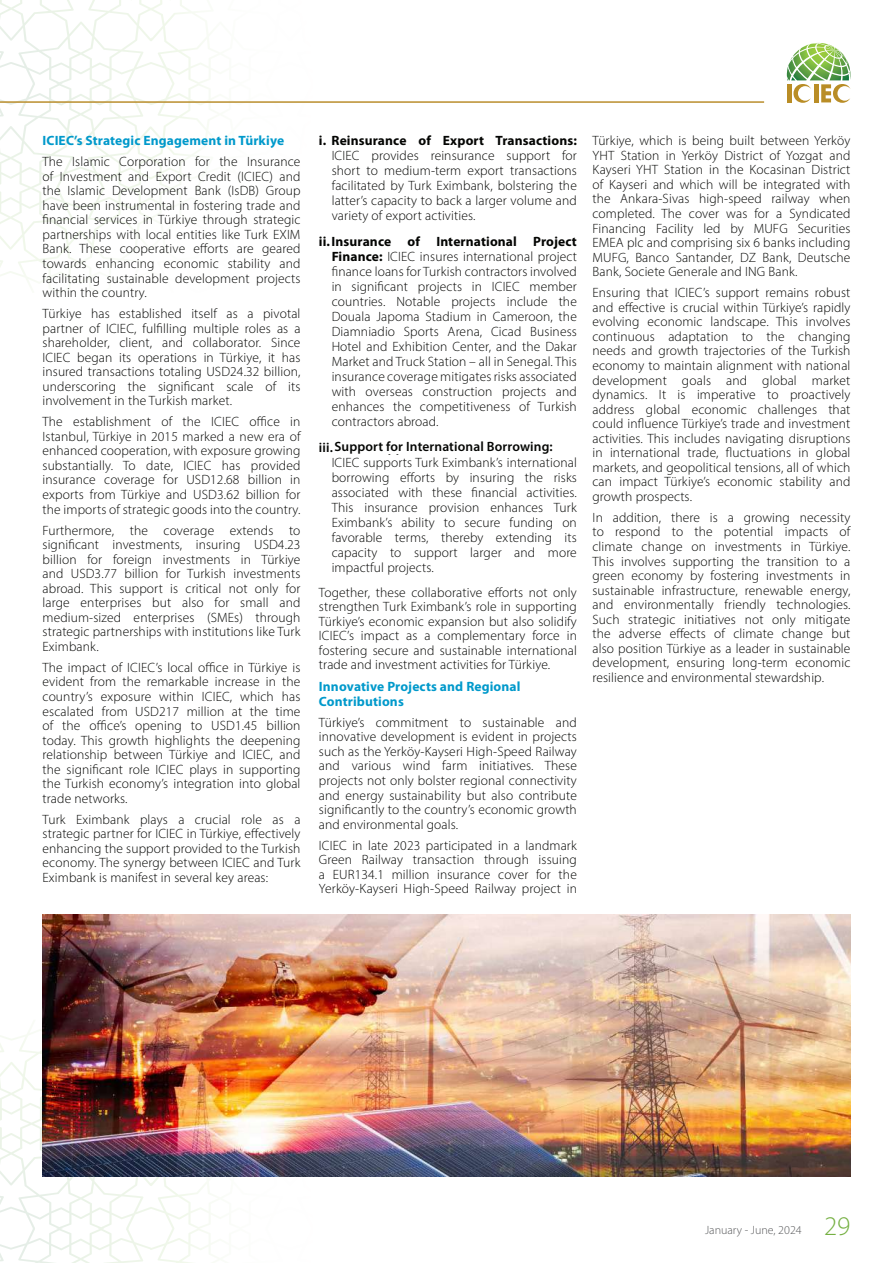
<style>
.page{position:relative;width:893px;height:1263px;background:#fff}
.page>*{position:absolute;margin:0;border:0;box-sizing:border-box;transform-origin:0 0}
.t1{font:300 27px "Myriad Pro";color:#75b042}
.t2{font:300 13.5px/14.5px "Myriad Pro";letter-spacing:.01em;color:#040503;text-align:justify}
.t3{font:700 13.5px/15px "Myriad Pro";letter-spacing:.01em;color:#0099cb}
.t4{font:600 13.5px "Myriad Pro";letter-spacing:.01em;color:#040503}
.t5{font:700 13.5px "Myriad Pro";letter-spacing:.01em;color:#040503}
.t6{font:300 12px "Myriad Pro";color:#57585a}
.s1{font-weight:700}
</style>
<div class="page">
<svg style="left:0;top:0;width:40px;height:285px"></svg>
<svg style="left:0;top:1033px;width:40px;height:230px"></svg>
<hr style="left:0;top:101px;width:764px;height:2px;background:#ba8e2d">
<img style="left:43px;top:914px;width:807px;height:263px">
<svg style="left:787px;top:43px;width:64px;height:60px"></svg>
<p class="t3" style="left:43px;top:133px;width:243px">ICIEC’s Strategic Engagement in Türkiye</p>
<p class="t2" style="left:43px;top:154px;width:259px">The Islamic Corporation for the Insurance of Investment and Export Credit (ICIEC) and the Islamic Development Bank (IsDB) Group have been instrumental in fostering trade and financial services in Türkiye through strategic partnerships with local entities like Turk EXIM Bank. These cooperative efforts are geared towards enhancing economic stability and facilitating sustainable development projects within the country.</p>
<p class="t2" style="left:43px;top:306px;width:259px">Türkiye has established itself as a pivotal partner of ICIEC, fulfilling multiple roles as a shareholder, client, and collaborator. Since ICIEC began its operations in Türkiye, it has insured transactions totaling USD24.32 billion, underscoring the significant scale of its involvement in the Turkish market.</p>
<p class="t2" style="left:43px;top:414px;width:259px">The establishment of the ICIEC office in Istanbul, Türkiye in 2015 marked a new era of enhanced cooperation, with exposure growing substantially. To date, ICIEC has provided insurance coverage for USD12.68 billion in exports from Türkiye and USD3.62 billion for the imports of strategic goods into the country.</p>
<p class="t2" style="left:43px;top:523px;width:259px">Furthermore, the coverage extends to significant investments, insuring USD4.23 billion for foreign investments in Türkiye and USD3.77 billion for Turkish investments abroad. This support is critical not only for large enterprises but also for small and medium-sized enterprises (SMEs) through strategic partnerships with institutions like Turk Eximbank.</p>
<p class="t2" style="left:43px;top:660px;width:259px">The impact of ICIEC’s local office in Türkiye is evident from the remarkable increase in the country’s exposure within ICIEC, which has escalated from USD217 million at the time of the office’s opening to USD1.45 billion today. This growth highlights the deepening relationship between Türkiye and ICIEC, and the significant role ICIEC plays in supporting the Turkish economy’s integration into global trade networks.</p>
<p class="t2" style="left:43px;top:812px;width:259px">Turk Eximbank plays a crucial role as a strategic partner for ICIEC in Türkiye, effectively enhancing the support provided to the Turkish economy. The synergy between ICIEC and Turk Eximbank is manifest in several key areas:</p>
<p class="t5" style="left:319px;top:132px;width:259px">i. Reinsurance of Export Transactions:</p>
<p class="t2" style="left:332px;top:148px;width:247px;line-height:15px">ICIEC provides reinsurance support for short to medium-term export transactions facilitated by Turk Eximbank, bolstering the latter’s capacity to back a larger volume and variety of export activities.</p>
<p class="t2" style="left:332px;top:234px;width:247px;line-height:15px;text-indent:-13px"><span class="s1">ii.Insurance of International Project Finance:</span> ICIEC insures international project finance loans for Turkish contractors involved in significant projects in ICIEC member countries. Notable projects include the Douala Japoma Stadium in Cameroon, the Diamniadio Sports Arena, Cicad Business Hotel and Exhibition Center, and the Dakar Market and Truck Station – all in Senegal. This insurance coverage mitigates risks associated with overseas construction projects and enhances the competitiveness of Turkish contractors abroad.</p>
<p class="t4" style="left:319px;top:437px;width:235px">iii.Support for International Borrowing:</p>
<p class="t4" style="left:373px;top:438px;width:45px">Suppor</p>
<p class="t4" style="left:452px;top:438px;width:18px">f r</p>
<p class="t4" style="left:499px;top:438px;width:79px">International</p>
<p class="t2" style="left:332px;top:454px;width:247px;line-height:15px">ICIEC supports Turk Eximbank’s international borrowing efforts by insuring the risks associated with these financial activities.<br>This insurance provision enhances Turk Eximbank’s ability to secure funding on favorable terms, thereby extending its capacity to support larger and more impactful projects.</p>
<p class="t2" style="left:319px;top:585px;width:259px">Together, these collaborative efforts not only strengthen Turk Eximbank’s role in supporting Türkiye’s economic expansion but also solidify ICIEC’s impact as a complementary force in fostering secure and sustainable international trade and investment activities for Türkiye.</p>
<p class="t3" style="left:319px;top:678px;width:203px">Innovative Projects and Regional<br>Contributions</p>
<p class="t2" style="left:319px;top:715px;width:259px">Türkiye’s commitment to sustainable and innovative development is evident in projects such as the Yerköy-Kayseri High-Speed Railway and various wind farm initiatives. These projects not only bolster regional connectivity and energy sustainability but also contribute significantly to the country’s economic growth and environmental goals.</p>
<p class="t2" style="left:319px;top:838px;width:259px">ICIEC in late 2023 participated in a landmark Green Railway transaction through issuing a EUR134.1 million insurance cover for the Yerköy-Kayseri High-Speed Railway project in</p>
<p class="t2" style="left:592px;top:133px;width:259px">Türkiye, which is being built between Yerköy YHT Station in Yerköy District of Yozgat and Kayseri YHT Station in the Kocasinan District of Kayseri and which will be integrated with the Ankara-Sivas high-speed railway when completed. The cover was for a Syndicated Financing Facility led by MUFG Securities EMEA plc and comprising six 6 banks including MUFG, Banco Santander, DZ Bank, Deutsche Bank, Societe Generale and ING Bank.</p>
<p class="t2" style="left:592px;top:285px;width:259px">Ensuring that ICIEC’s support remains robust and effective is crucial within Türkiye’s rapidly evolving economic landscape. This involves continuous adaptation to the changing needs and growth trajectories of the Turkish economy to maintain alignment with national development goals and global market dynamics. It is imperative to proactively address global economic challenges that could influence Türkiye’s trade and investment activities. This includes navigating disruptions in international trade, fluctuations in global markets, and geopolitical tensions, all of which can impact Türkiye’s economic stability and growth prospects.</p>
<p class="t2" style="left:592px;top:510px;width:259px">In addition, there is a growing necessity to respond to the potential impacts of climate change on investments in Türkiye.<br>This involves supporting the transition to a green economy by fostering investments in sustainable infrastructure, renewable energy, and environmentally friendly technologies.<br>Such strategic initiatives not only mitigate the adverse effects of climate change but also position Türkiye as a leader in sustainable development, ensuring long-term economic resilience and environmental stewardship.</p>
<p class="t6" style="left:705px;top:1222px;width:98px">January - June, 2024</p>
<h1 class="t1" style="left:824px;top:1210px;width:28px">29</h1>
</div>
